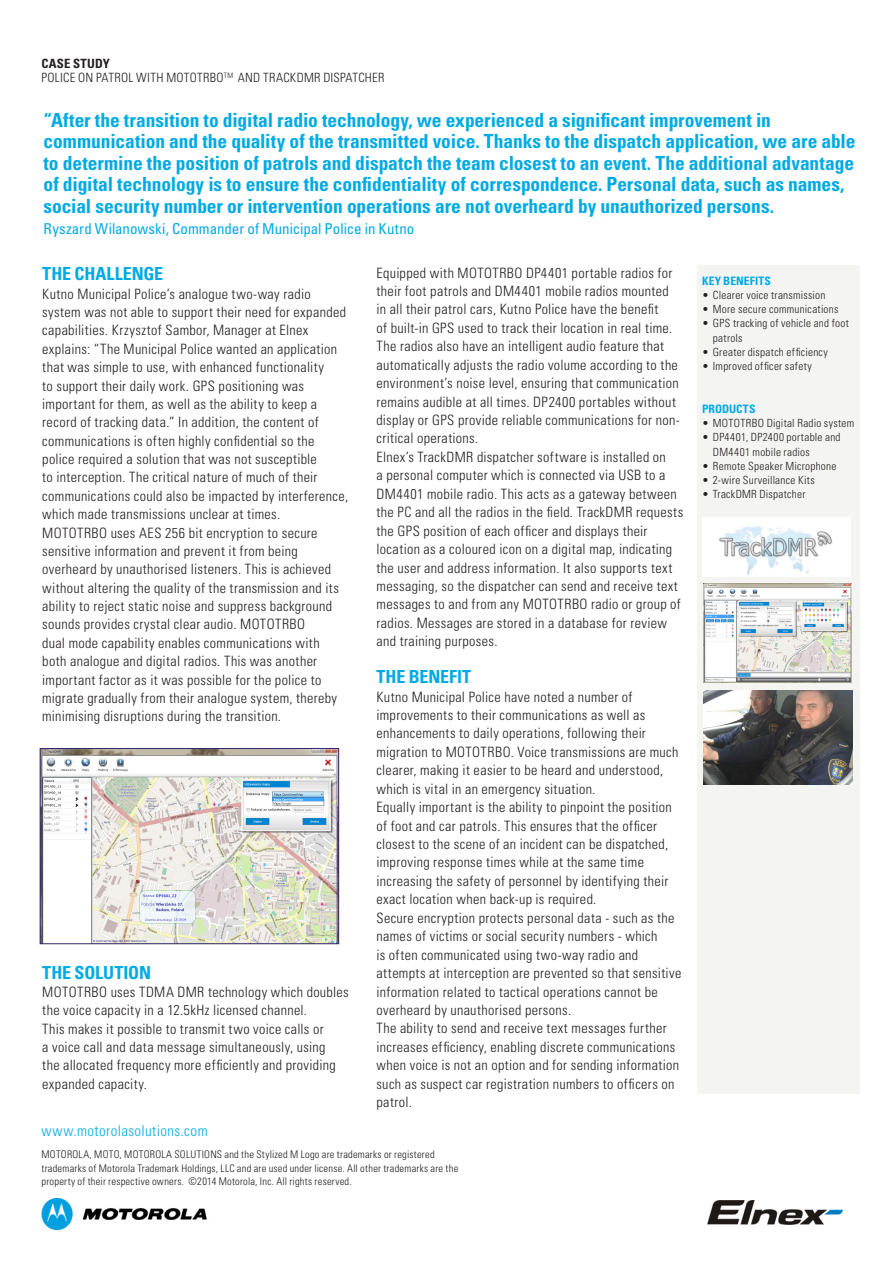
<style>
.page{position:relative;width:893px;height:1263px;background:#fff}
.page>*{position:absolute;margin:0;border:0;box-sizing:border-box;transform-origin:0 0}
.t1{font:700 condensed 19.5px/21.5px "Univers LT Std";letter-spacing:-.005em;color:#00aae4}
.t2{font:700 condensed 18px "Univers LT Std";letter-spacing:-.01em;color:#00aae4}
.t3{font:condensed 15px "Univers LT Std";color:#00aae4}
.t4{font:300 condensed 15px "Univers LT Std";letter-spacing:.025em;color:#00aae4}
.t5{font:300 condensed 14.25px/18.5px "Univers LT Std";letter-spacing:.025em;color:#231f20}
.t6{font:300 condensed 12.75px "Univers LT Std";letter-spacing:.02em;color:#231f20}
.t7{font:700 condensed 12.75px "Univers LT Std";letter-spacing:.02em;color:#231f20}
.t8{font:700 condensed 11.7px "Univers LT Std";letter-spacing:.005em;color:#00aae4}
.t9{font:300 condensed 11.25px/14.2px "Univers LT Std";letter-spacing:.025em;color:#231f20}
.t10{font:300 condensed 10.5px/13.5px "Univers LT Std";letter-spacing:.025em;color:#231f20}
</style>
<div class="page">
<div style="left:697px;top:266px;width:162px;height:828px;background:#f4f4f3"></div>
<img style="left:704px;top:584px;width:147px;height:98px">
<img style="left:41px;top:1198px;width:166px;height:31px">
<img style="left:42px;top:750px;width:295px;height:192px">
<div style="left:40px;top:748px;width:299px;height:196px;border:1px solid #34286f"></div>
<img style="left:702px;top:518px;width:148px;height:59px">
<img style="left:703px;top:691px;width:150px;height:93px">
<img style="left:708px;top:1200px;width:135px;height:24px">
<p class="t7" style="left:41px;top:55px;width:70px">CASE STUDY</p>
<p class="t6" style="left:41px;top:70px;width:345px">POLICE ON PATROL WITH MOTOTRBO<sup>TM</sup> AND TRACKDMR DISPATCHER</p>
<p class="t1" style="left:44px;top:109px;width:814px">“After the transition to digital radio technology, we experienced a significant improvement in communication and the quality of the transmitted voice. Thanks to the dispatch application, we are able to determine the position of patrols and dispatch the team closest to an event. The additional advantage of digital technology is to ensure the confidentiality of correspondence. Personal data, such as names, social security number or intervention operations are not overheard by unauthorized persons.</p>
<p class="t3" style="left:44px;top:219px;width:372px">Ryszard Wilanowski, Commander of Municipal Police in Kutno</p>
<p class="t2" style="left:42px;top:263px;width:122px">THE CHALLENGE</p>
<p class="t5" style="left:42px;top:284px;width:307px">Kutno Municipal Police’s analogue two-way radio system was not able to support their need for expanded capabilities. Krzysztof Sambor, Manager at Elnex explains: “The Municipal Police wanted an application that was simple to use, with enhanced functionality<br>to support their daily work. GPS positioning was important for them, as well as the ability to keep a record of tracking data.” In addition, the content of communications is often highly confidential so the police required a solution that was not susceptible<br>to interception. The critical nature of much of their communications could also be impacted by interference, which made transmissions unclear at times.</p>
<p class="t5" style="left:42px;top:523px;width:298px">MOTOTRBO uses AES 256 bit encryption to secure sensitive information and prevent it from being overheard by unauthorised listeners. This is achieved without altering the quality of the transmission and its ability to reject static noise and suppress background sounds provides crystal clear audio. MOTOTRBO<br>dual mode capability enables communications with both analogue and digital radios. This was another important factor as it was possible for the police to migrate gradually from their analogue system, thereby minimising disruptions during the transition.</p>
<p class="t2" style="left:42px;top:961px;width:110px">THE SOLUTION</p>
<p class="t5" style="left:42px;top:983px;width:308px">MOTOTRBO uses TDMA DMR technology which doubles the voice capacity in a 12.5kHz licensed channel.<br>This makes it possible to transmit two voice calls or<br>a voice call and data message simultaneously, using<br>the allocated frequency more efficiently and providing expanded capacity.</p>
<p class="t4" style="left:41px;top:1121px;width:168px">www.motorolasolutions.com</p>
<p class="t5" style="left:376px;top:263px;width:305px">Equipped with MOTOTRBO DP4401 portable radios for their foot patrols and DM4401 mobile radios mounted in all their patrol cars, Kutno Police have the benefit<br>of built-in GPS used to track their location in real time.<br>The radios also have an intelligent audio feature that automatically adjusts the radio volume according to the environment’s noise level, ensuring that communication remains audible at all times. DP2400 portables without display or GPS provide reliable communications for non&shy;critical operations.</p>
<p class="t5" style="left:376px;top:448px;width:308px">Elnex’s TrackDMR dispatcher software is installed on<br>a personal computer which is connected via USB to a DM4401 mobile radio. This acts as a gateway between the PC and all the radios in the field. TrackDMR requests the GPS position of each officer and displays their location as a coloured icon on a digital map, indicating the user and address information. It also supports text messaging, so the dispatcher can send and receive text messages to and from any MOTOTRBO radio or group of radios. Messages are stored in a database for review and training purposes.</p>
<p class="t2" style="left:376px;top:666px;width:96px">THE BENEFIT</p>
<p class="t5" style="left:376px;top:687px;width:303px">Kutno Municipal Police have noted a number of improvements to their communications as well as enhancements to daily operations, following their migration to MOTOTRBO. Voice transmissions are much clearer, making it easier to be heard and understood, which is vital in an emergency situation.</p>
<p class="t5" style="left:376px;top:798px;width:297px">Equally important is the ability to pinpoint the position of foot and car patrols. This ensures that the officer closest to the scene of an incident can be dispatched, improving response times while at the same time increasing the safety of personnel by identifying their exact location when back-up is required.</p>
<p class="t5" style="left:376px;top:908px;width:306px">Secure encryption protects personal data - such as the names of victims or social security numbers - which<br>is often communicated using two-way radio and attempts at interception are prevented so that sensitive information related to tactical operations cannot be overheard by unauthorised persons.</p>
<p class="t5" style="left:376px;top:1019px;width:304px">The ability to send and receive text messages further increases efficiency, enabling discrete communications when voice is not an option and for sending information such as suspect car registration numbers to officers on patrol.</p>
<p class="t10" style="left:41px;top:1147px;width:418px">MOTOROLA, MOTO, MOTOROLA SOLUTIONS and the Stylized M Logo are trademarks or registered trademarks of Motorola Trademark Holdings, LLC and are used under license. All other trademarks are the property of their respective owners. ©2014 Motorola, Inc. All rights reserved.</p>
<p class="t8" style="left:702px;top:273px;width:70px">KEY BENEFITS</p>
<p class="t9" style="left:702px;top:288px;width:125px">• Clearer voice transmission</p>
<p class="t9" style="left:702px;top:302px;width:138px">• More secure communications</p>
<p class="t9" style="left:713px;top:316px;width:137px;text-indent:-11px">• GPS tracking of vehicle and foot patrols</p>
<p class="t9" style="left:702px;top:345px;width:127px">• Greater dispatch efficiency</p>
<p class="t9" style="left:702px;top:359px;width:111px">• Improved officer safety</p>
<p class="t8" style="left:702px;top:401px;width:55px">PRODUCTS</p>
<p class="t9" style="left:702px;top:416px;width:154px">• MOTOTRBO Digital Radio system</p>
<p class="t9" style="left:713px;top:430px;width:129px;text-indent:-11px">• DP4401, DP2400 portable and<br>DM4401 mobile radios</p>
<p class="t9" style="left:702px;top:459px;width:136px">• Remote Speaker Microphone</p>
<p class="t9" style="left:702px;top:473px;width:114px">• 2-wire Surveillance Kits</p>
<p class="t9" style="left:702px;top:487px;width:105px">• TrackDMR Dispatcher</p>
</div>
